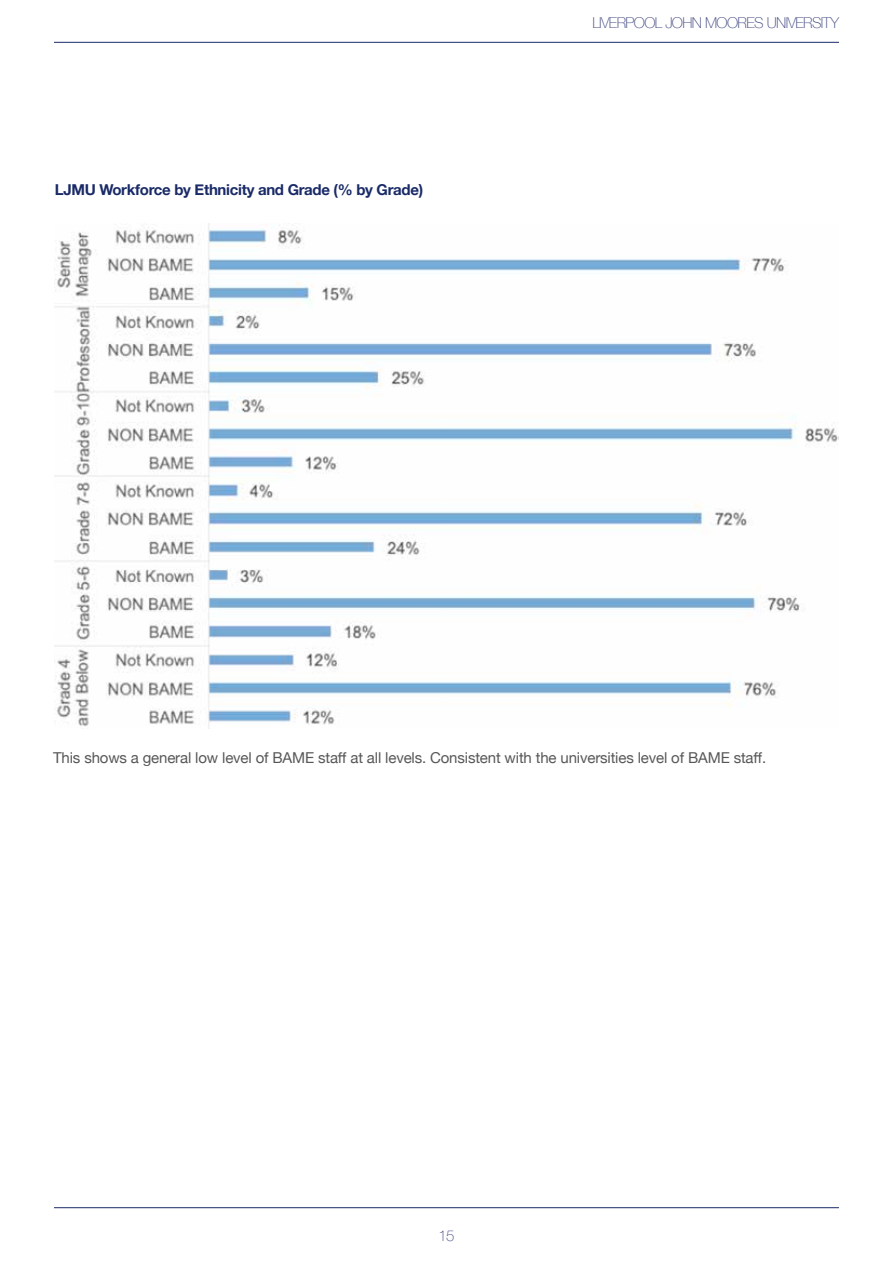
<style>
.page{position:relative;width:893px;height:1263px;background:#fff}
.page>*{position:absolute;margin:0;border:0;box-sizing:border-box;transform-origin:0 0}
.t1{font:15px "Helvetica Neue";letter-spacing:-.01em;color:#575756}
.t2{font:700 15px "Helvetica Neue";letter-spacing:-.02em;color:#192a67}
.t3{font:100 15px "Helvetica Neue";letter-spacing:-.04em;color:#3e467e}
</style>
<div class="page">
<hr style="left:54px;top:42px;width:785px;height:1px;background:#192a67">
<hr style="left:54px;top:1207px;width:785px;height:1px;background:#192a67">
<img style="left:54px;top:224px;width:785px;height:505px">
<p class="t2" style="left:55px;top:178px;width:370px">LJMU Workforce by Ethnicity and Grade (% by Grade)</p>
<p class="t3" style="left:592px;top:12px;width:248px">LIVERPOOL JOHN MOORES UNIVERSITY</p>
<p class="t1" style="left:53px;top:746px;width:715px">This shows a general low level of BAME staff at all levels. Consistent with the universities level of BAME staff.</p>
<p class="t3" style="left:438px;top:1224px;width:18px">15</p>
</div>
